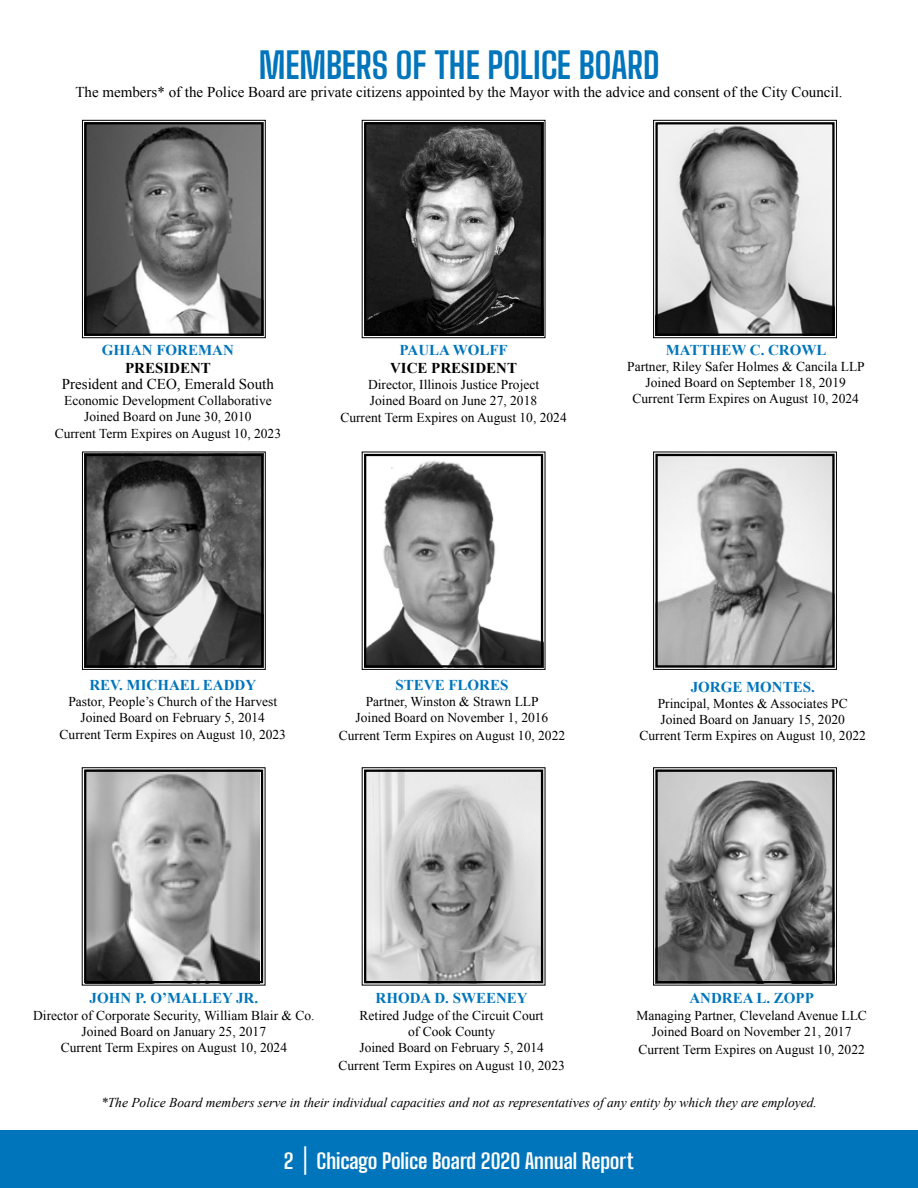
<style>
.page{position:relative;width:918px;height:1188px;background:#fff}
.page>*{position:absolute;margin:0;border:0;box-sizing:border-box;transform-origin:0 0}
.t1{font:700 36px "Big Shoulders Text";letter-spacing:-.01em;color:#0075bb}
.t2{font:700 21px "Big Shoulders Text";color:#fff}
.t3{font:15px "Times New Roman";color:#000}
.t4{font:700 15px "Times New Roman";color:#0075bb}
.t5{font:700 15px "Times New Roman";color:#000}
.t6{font:13.5px/16.2px "Times New Roman";color:#000;text-align:center}
.t7{font:italic 13.5px "Times New Roman";color:#000}
.s1{font-weight:300;font-size:28.5px}
</style>
<div class="page">
<svg style="left:82px;top:451px;width:184px;height:219px;background:#646464"></svg>
<div style="left:84px;top:454px;width:179px;height:214px;border:2px solid #000"></div>
<svg style="left:653px;top:451px;width:184px;height:219px"></svg>
<div style="left:655px;top:454px;width:180px;height:214px;border:2px solid #000"></div>
<svg style="left:361px;top:120px;width:185px;height:218px;background:#4c4c4c"></svg>
<div style="left:364px;top:122px;width:179px;height:214px;border:2px solid #000"></div>
<svg style="left:82px;top:120px;width:184px;height:218px;background:#747474"></svg>
<div style="left:84px;top:122px;width:179px;height:214px;border:2px solid #000"></div>
<svg style="left:361px;top:451px;width:185px;height:219px"></svg>
<div style="left:364px;top:454px;width:179px;height:214px;border:2px solid #000"></div>
<svg style="left:81px;top:767px;width:185px;height:219px;background:#a1a1a1"></svg>
<div style="left:84px;top:770px;width:179px;height:213px;border:2px solid #000"></div>
<svg style="left:361px;top:767px;width:185px;height:219px;background:#bbb"></svg>
<div style="left:364px;top:770px;width:179px;height:213px;border:2px solid #000"></div>
<svg style="left:653px;top:767px;width:184px;height:219px;background:#898989"></svg>
<div style="left:655px;top:770px;width:180px;height:213px;border:2px solid #000"></div>
<svg style="left:653px;top:120px;width:184px;height:218px"></svg>
<div style="left:655px;top:122px;width:180px;height:214px;border:2px solid #000"></div>
<div style="left:0;top:1130px;width:918px;height:58px;background:#0075bb"></div>
<h1 class="t1" style="left:259px;top:40px;width:403px">MEMBERS OF THE POLICE BOARD</h1>
<p class="t3" style="left:75px;top:82px;width:769px">The members* of the Police Board are private citizens appointed by the Mayor with the advice and consent of the City Council.</p>
<p class="t4" style="left:102px;top:339px;width:134px">GHIAN FOREMAN</p>
<p class="t5" style="left:125px;top:357px;width:87px">PRESIDENT</p>
<p class="t3" style="left:62px;top:374px;width:214px">President and CEO, Emerald South</p>
<p class="t6" style="left:55px;top:392px;width:228px">Economic Development Collaborative<br>Joined Board on June 30, 2010<br>Current Term Expires on August 10, 2023</p>
<p class="t4" style="left:399px;top:340px;width:110px">PAULA WOLFF</p>
<p class="t5" style="left:390px;top:358px;width:129px">VICE PRESIDENT</p>
<p class="t6" style="left:340px;top:376px;width:228px">Director, Illinois Justice Project<br>Joined Board on June 27, 2018<br>Current Term Expires on August 10, 2024</p>
<p class="t4" style="left:666px;top:339px;width:162px">MATTHEW C. CROWL</p>
<p class="t6" style="left:627px;top:358px;width:239px">Partner, Riley Safer Holmes &amp; Cancila LLP<br>Joined Board on September 18, 2019<br>Current Term Expires on August 10, 2024</p>
<p class="t4" style="left:89px;top:675px;width:168px">REV. MICHAEL EADDY</p>
<p class="t6" style="left:60px;top:693px;width:228px">Pastor, People’s Church of the Harvest<br>Joined Board on February 5, 2014<br>Current Term Expires on August 10, 2023</p>
<p class="t4" style="left:396px;top:675px;width:114px">STEVE FLORES</p>
<p class="t6" style="left:356px;top:693px;width:194px">Partner, Winston &amp; Strawn LLP<br>Joined Board on November 1, 2016</p>
<p class="t6" style="left:339px;top:727px;width:228px">Current Term Expires on August 10, 2022</p>
<p class="t4" style="left:691px;top:676px;width:126px">JORGE MONTES.</p>
<p class="t6" style="left:640px;top:695px;width:228px">Principal, Montes &amp; Associates PC<br>Joined Board on January 15, 2020<br>Current Term Expires on August 10, 2022</p>
<p class="t4" style="left:90px;top:988px;width:170px">JOHN P. O’MALLEY JR.</p>
<p class="t6" style="left:33px;top:1007px;width:283px">Director of Corporate Security, William Blair &amp; Co.<br>Joined Board on January 25, 2017<br>Current Term Expires on August 10, 2024</p>
<p class="t4" style="left:376px;top:988px;width:154px">RHODA D. SWEENEY</p>
<p class="t6" style="left:359px;top:1007px;width:186px">Retired Judge of the Circuit Court of Cook County<br>Joined Board on February 5, 2014</p>
<p class="t6" style="left:338px;top:1057px;width:228px">Current Term Expires on August 10, 2023</p>
<p class="t4" style="left:689px;top:988px;width:126px">ANDREA L. ZOPP</p>
<p class="t6" style="left:636px;top:1007px;width:232px">Managing Partner, Cleveland Avenue LLC<br>Joined Board on November 21, 2017</p>
<p class="t6" style="left:638px;top:1041px;width:228px">Current Term Expires on August 10, 2022</p>
<p class="t7" style="left:101px;top:1093px;width:717px">*The Police Board members serve in their individual capacities and not as representatives of any entity by which they are employed.</p>
<h2 class="t2" style="left:284px;top:1146px;width:352px">2 <span class="s1">|</span> Chicago Police Board 2020 Annual Report</h2>
</div>
